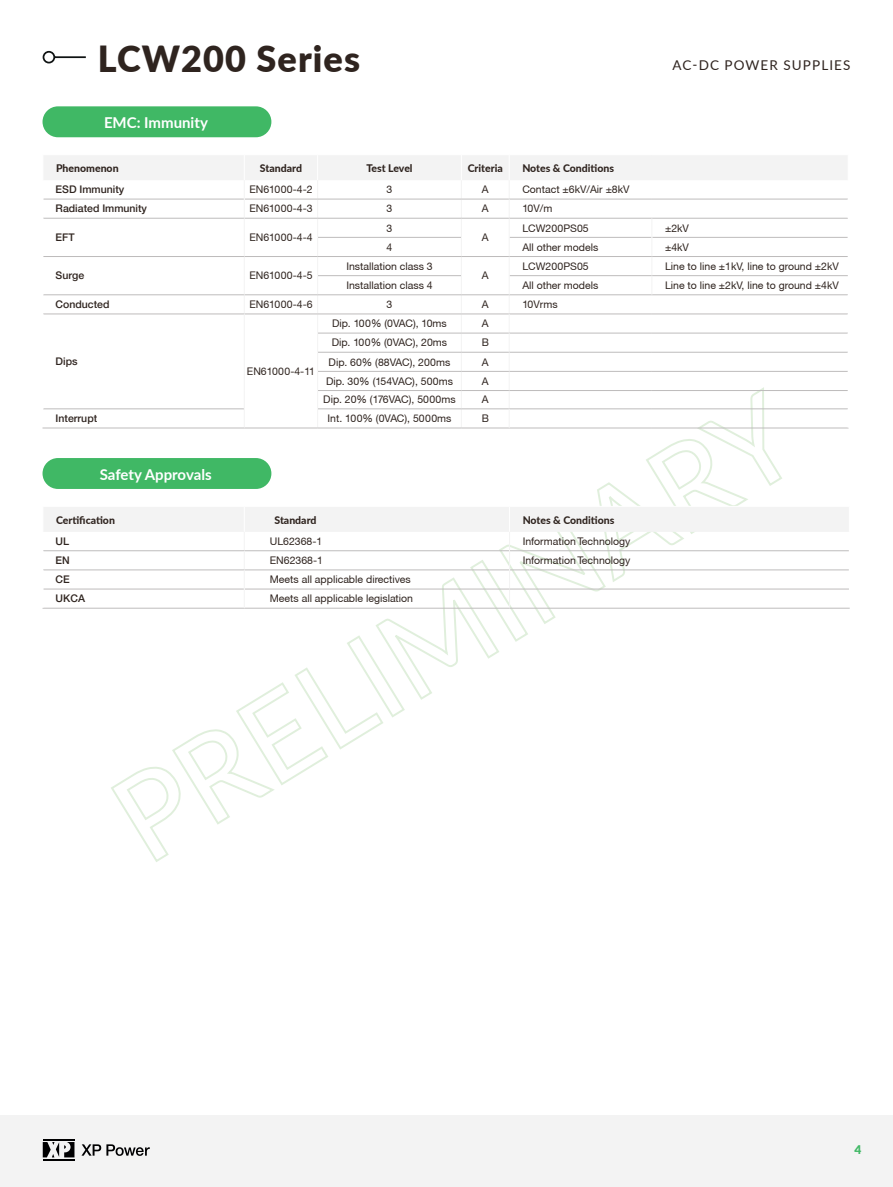
<style>
.page{position:relative;width:893px;height:1187px;background:#fff}
.page>*{position:absolute;margin:0;border:0;box-sizing:border-box;transform-origin:0 0}
.t1{font:900 36px "Lato";letter-spacing:.03em;color:#2f241f}
.t2{font:700 15px "Lato";color:#fff}
.t3{font:13.5px "Lato";letter-spacing:.08em;color:#2f241f}
.t4{font:900 12px "Lato";color:#40b865}
.t5{font:10.5px "Helvetica Neue CE";color:#2f241f}
.t6{font:800 10.5px "Lato";color:#2f241f}
.t7{font:500 10.5px "Helvetica Neue LT";color:#2f241f}
</style>
<div class="page">
<svg style="left:109px;top:428px;width:675px;height:434px"></svg>
<div style="left:43px;top:106px;width:228px;height:31px;background:#40b865;border-radius:15px"></div>
<hr style="left:244px;top:427px;width:74px;height:1px;background:#bebcbc">
<hr style="left:318px;top:427px;width:143px;height:1px;background:#bebcbc">
<hr style="left:461px;top:427px;width:48px;height:1px;background:#bebcbc">
<hr style="left:43px;top:427px;width:201px;height:1px;background:#bebcbc">
<hr style="left:509px;top:427px;width:143px;height:1px;background:#bebcbc">
<hr style="left:652px;top:427px;width:196px;height:1px;background:#bebcbc">
<svg style="left:43px;top:155px;width:805px;height:272px"></svg>
<div style="left:0;top:1114px;width:893px;height:72px;background:#f3f3f3"></div>
<svg style="left:81px;top:1144px;width:69px;height:11px"></svg>
<hr style="left:43px;top:1138px;width:31px;height:2px;background:#000001">
<svg style="left:43px;top:1142px;width:31px;height:15px"></svg>
<hr style="left:43px;top:1158px;width:31px;height:2px;background:#000001">
<svg style="left:43px;top:50px;width:43px;height:14px"></svg>
<div style="left:43px;top:458px;width:228px;height:31px;background:#40b865;border-radius:15px"></div>
<hr style="left:43px;top:608px;width:201px;height:1px;background:#bebcbc">
<hr style="left:244px;top:608px;width:265px;height:1px;background:#bebcbc">
<hr style="left:509px;top:608px;width:341px;height:1px;background:#bebcbc">
<svg style="left:43px;top:506px;width:807px;height:102px"></svg>
<p class="t1" style="left:98px;top:31px;width:264px">LCW200 Series</p>
<p class="t3" style="left:672px;top:55px;width:179px">AC-DC POWER SUPPLIES</p>
<p class="t2" style="left:104px;top:111px;width:105px">EMC: Immunity</p>
<p class="t6" style="left:56px;top:160px;width:64px">Phenomenon</p>
<p class="t6" style="left:260px;top:160px;width:44px">Standard</p>
<p class="t6" style="left:366px;top:160px;width:48px">Test Level</p>
<p class="t6" style="left:468px;top:160px;width:37px">Criteria</p>
<p class="t6" style="left:522px;top:160px;width:93px">Notes &amp; Conditions</p>
<p class="t7" style="left:56px;top:183px;width:70px">ESD Immunity</p>
<p class="t5" style="left:249px;top:183px;width:65px">EN61000-4-2</p>
<p class="t5" style="left:387px;top:183px;width:7px">3</p>
<p class="t5" style="left:482px;top:183px;width:8px">A</p>
<p class="t5" style="left:522px;top:183px;width:109px">Contact ±6kV/Air ±8kV</p>
<p class="t7" style="left:56px;top:202px;width:93px">Radiated Immunity</p>
<p class="t5" style="left:249px;top:202px;width:65px">EN61000-4-3</p>
<p class="t5" style="left:387px;top:202px;width:7px">3</p>
<p class="t5" style="left:482px;top:202px;width:8px">A</p>
<p class="t5" style="left:522px;top:202px;width:31px">10V/m</p>
<p class="t7" style="left:56px;top:231px;width:21px">EFT</p>
<p class="t5" style="left:249px;top:231px;width:65px">EN61000-4-4</p>
<p class="t5" style="left:522px;top:221px;width:68px">LCW200PS05</p>
<p class="t5" style="left:665px;top:221px;width:26px">±2kV</p>
<p class="t5" style="left:387px;top:221px;width:7px">3</p>
<p class="t5" style="left:482px;top:231px;width:8px">A</p>
<p class="t5" style="left:387px;top:241px;width:7px">4</p>
<p class="t5" style="left:522px;top:241px;width:78px">All other models</p>
<p class="t5" style="left:665px;top:241px;width:26px">±4kV</p>
<p class="t7" style="left:56px;top:269px;width:30px">Surge</p>
<p class="t5" style="left:249px;top:269px;width:65px">EN61000-4-5</p>
<p class="t5" style="left:346px;top:260px;width:88px">Installation class 3</p>
<p class="t5" style="left:482px;top:269px;width:8px">A</p>
<p class="t5" style="left:522px;top:260px;width:68px">LCW200PS05</p>
<p class="t5" style="left:665px;top:260px;width:175px">Line to line ±1kV, line to ground ±2kV</p>
<p class="t5" style="left:346px;top:279px;width:88px">Installation class 4</p>
<p class="t5" style="left:522px;top:279px;width:78px">All other models</p>
<p class="t5" style="left:665px;top:279px;width:175px">Line to line ±2kV, line to ground ±4kV</p>
<p class="t7" style="left:56px;top:298px;width:55px">Conducted</p>
<p class="t5" style="left:249px;top:298px;width:65px">EN61000-4-6</p>
<p class="t5" style="left:387px;top:298px;width:7px">3</p>
<p class="t5" style="left:482px;top:298px;width:8px">A</p>
<p class="t5" style="left:522px;top:298px;width:37px">10Vrms</p>
<p class="t7" style="left:56px;top:355px;width:23px">Dips</p>
<p class="t5" style="left:247px;top:364px;width:70px">EN61000-4-11</p>
<p class="t5" style="left:332px;top:317px;width:116px">Dip. 100% (0VAC), 10ms</p>
<p class="t5" style="left:482px;top:317px;width:8px">A</p>
<p class="t5" style="left:332px;top:336px;width:117px">Dip. 100% (0VAC), 20ms</p>
<p class="t5" style="left:482px;top:336px;width:9px">B</p>
<p class="t5" style="left:329px;top:355px;width:123px">Dip. 60% (88VAC), 200ms</p>
<p class="t5" style="left:482px;top:355px;width:8px">A</p>
<p class="t5" style="left:326px;top:374px;width:128px">Dip. 30% (154VAC), 500ms</p>
<p class="t5" style="left:482px;top:374px;width:8px">A</p>
<p class="t5" style="left:323px;top:393px;width:134px">Dip. 20% (176VAC), 5000ms</p>
<p class="t5" style="left:482px;top:393px;width:8px">A</p>
<p class="t7" style="left:56px;top:412px;width:43px">Interrupt</p>
<p class="t5" style="left:328px;top:412px;width:125px">Int. 100% (0VAC), 5000ms</p>
<p class="t5" style="left:482px;top:412px;width:9px">B</p>
<p class="t2" style="left:100px;top:463px;width:113px">Safety Approvals</p>
<p class="t6" style="left:56px;top:512px;width:60px">Certification</p>
<p class="t6" style="left:274px;top:512px;width:44px">Standard</p>
<p class="t6" style="left:523px;top:512px;width:93px">Notes &amp; Conditions</p>
<p class="t7" style="left:56px;top:535px;width:15px">UL</p>
<p class="t5" style="left:270px;top:535px;width:54px">UL62368-1</p>
<p class="t5" style="left:523px;top:535px;width:109px">Information Technology</p>
<p class="t7" style="left:56px;top:554px;width:16px">EN</p>
<p class="t5" style="left:270px;top:554px;width:55px">EN62368-1</p>
<p class="t5" style="left:523px;top:554px;width:109px">Information Technology</p>
<p class="t7" style="left:56px;top:573px;width:16px">CE</p>
<p class="t5" style="left:270px;top:573px;width:142px">Meets all applicable directives</p>
<p class="t7" style="left:56px;top:592px;width:31px">UKCA</p>
<p class="t5" style="left:270px;top:592px;width:145px">Meets all applicable legislation</p>
<p class="t4" style="left:854px;top:1140px;width:8px">4</p>
</div>
